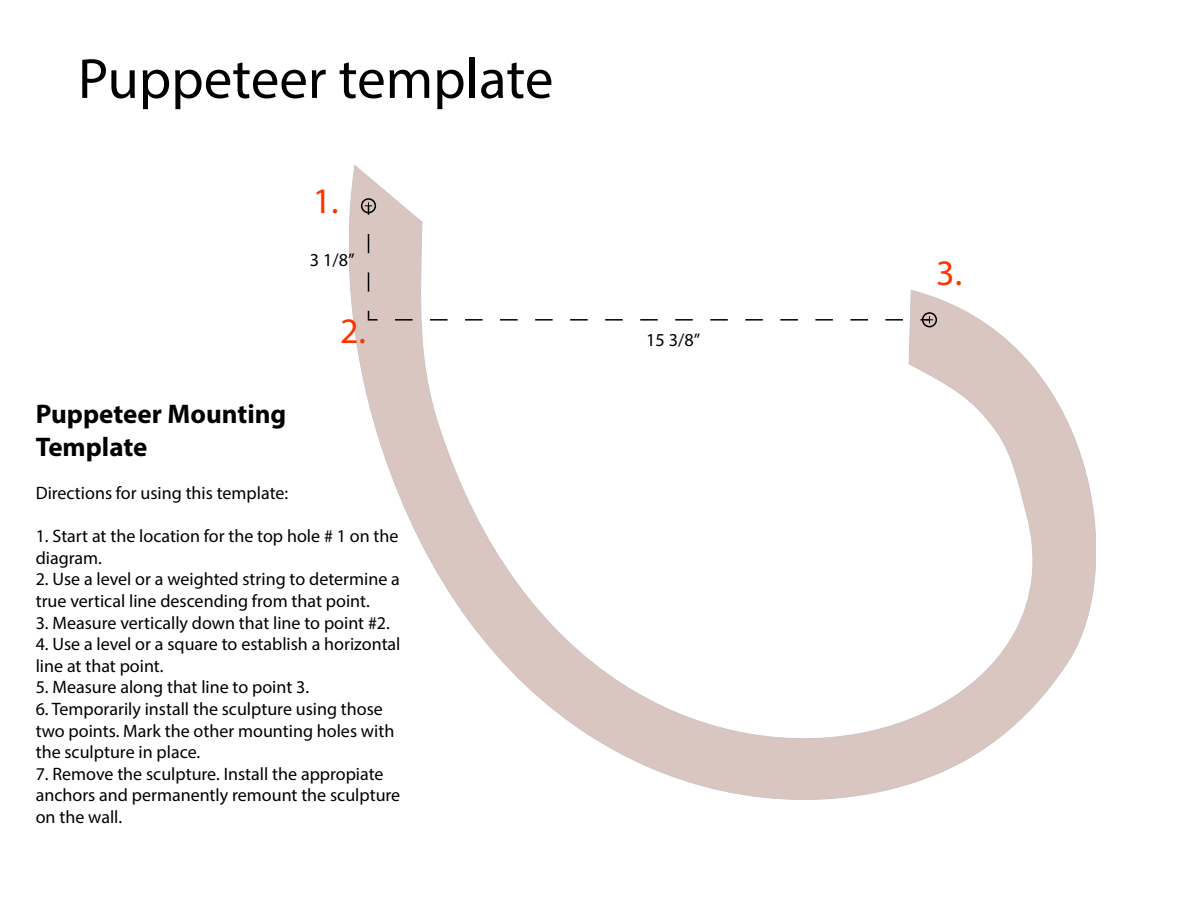
<style>
.page{position:relative;width:1188px;height:918px;background:#fff}
.page>*{position:absolute;margin:0;border:0;box-sizing:border-box;transform-origin:0 0}
.t1{font:57px "Myriad Pro";color:#000}
.t2{font:36px "Myriad Pro";color:#f30}
.t3{font:700 27px/32.4px "Myriad Pro";color:#000}
.t4{font:18.3px "Myriad Pro";color:#000}
.t5{font:18px/21.6px "Myriad Pro";color:#000}
</style>
<div class="page">
<svg style="left:349px;top:165px;width:747px;height:635px"></svg>
<svg style="left:386px;top:319px;width:517px;height:2px"></svg>
<svg style="left:367px;top:309px;width:12px;height:12px"></svg>
<svg style="left:368px;top:224px;width:1px;height:68px"></svg>
<div style="left:361px;top:198px;width:15px;height:15px;border:2px solid #000;border-radius:50%"></div>
<svg style="left:365px;top:202px;width:7px;height:13px"></svg>
<div style="left:922px;top:312px;width:15px;height:15px;border:2px solid #000;border-radius:50%"></div>
<svg style="left:920px;top:316px;width:13px;height:7px"></svg>
<h1 class="t1" style="left:78px;top:44px;width:477px">Puppeteer template</h1>
<h2 class="t2" style="left:313px;top:178px;width:27px">1.</h2>
<p class="t4" style="left:310px;top:249px;width:46px">3 1/8”</p>
<h2 class="t2" style="left:340px;top:309px;width:27px">2.</h2>
<h3 class="t3" style="left:36px;top:397px;width:252px">Puppeteer Mounting<br>Template</h3>
<p class="t5" style="left:36px;top:482px;width:254px">Directions for using this template:</p>
<p class="t5" style="left:36px;top:525px;width:364px">1. Start at the location for the top hole # 1 on the diagram.</p>
<p class="t5" style="left:36px;top:568px;width:366px">2. Use a level or a weighted string to determine a true vertical line descending from that point.</p>
<p class="t5" style="left:36px;top:611px;width:356px">3. Measure vertically down that line to point #2.</p>
<p class="t5" style="left:36px;top:633px;width:366px">4. Use a level or a square to establish a horizontal line at that point.</p>
<p class="t5" style="left:36px;top:676px;width:275px">5. Measure along that line to point 3.</p>
<p class="t5" style="left:36px;top:698px;width:360px">6. Temporarily install the sculpture using those two points. Mark the other mounting holes with the sculpture in place.</p>
<p class="t5" style="left:36px;top:763px;width:366px">7. Remove the sculpture. Install the appropiate anchors and permanently remount the sculpture on the wall.</p>
<p class="t4" style="left:646px;top:328px;width:56px">15 3/8”</p>
<h2 class="t2" style="left:936px;top:251px;width:27px">3.</h2>
</div>
